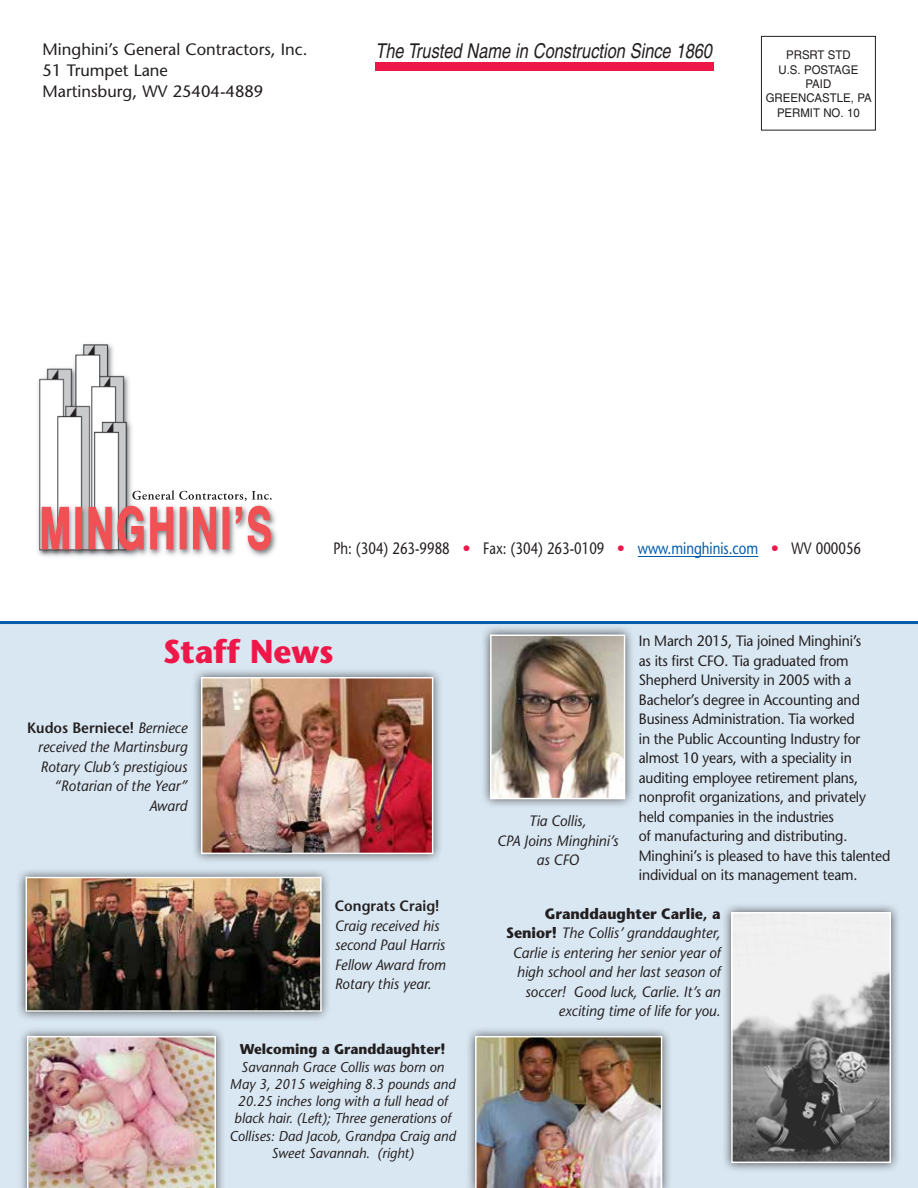
<style>
.page{position:relative;width:918px;height:1188px;background:#fff}
.page>*{position:absolute;margin:0;border:0;box-sizing:border-box;transform-origin:0 0}
.t1{font:700 33px "Stone Sans";color:#ed1849;scale:.95 1}
.t2{font:italic 20.4px "Helvetica";color:#231f20;scale:.8 1}
.t3{font:16.5px/21px "Stone Sans";color:#231f20}
.t4{font:16.5px "Stone Sans";color:#231f20;scale:.8 1}
.t5{font:15px/19.5px "Stone Sans";letter-spacing:-.01em;color:#231f20;scale:.93 1}
.t6{font:italic 15px/19.5px "Stone Sans";color:#231f20;text-align:right;scale:.95 1}
.t7{font:600 15px "Stone Sans";color:#231f20;scale:.95 1}
.t8{font:italic 14.25px/17.2px "Stone Sans";color:#231f20;text-align:center;scale:.95 1}
.t9{font:700 14.25px "Stone Sans";color:#231f20;scale:.95 1}
.t10{font:12px/14.4px "Helvetica";color:#231f20;text-align:center;scale:.95 1}
.s1{color:#ed1849}
.s2{color:#005cab}
.s3{font-weight:600;font-style:normal}
.s4{font-weight:700;font-style:normal}
</style>
<div class="page">
<div style="left:0;top:621px;width:918px;height:567px;background:#d9e7f2"></div>
<img style="left:37px;top:344px;width:240px;height:213px">
<svg style="left:41px;top:498px;width:28px;height:58px"></svg>
<div style="left:75px;top:507px;width:7px;height:42px;background:#f05155;border:1px solid #f05155"></div>
<svg style="left:88px;top:490px;width:184px;height:61px"></svg>
<div style="left:375px;top:62px;width:338px;height:9px;background:#ed1849"></div>
<hr style="left:638px;top:556px;width:120px;height:1px;background:#005cab">
<div style="left:761px;top:36px;width:115px;height:94px;border:1px solid #231f20"></div>
<div style="left:191px;top:667px;width:252px;height:197px;background:#231f20;opacity:.75"></div>
<img style="left:204px;top:680px;width:226px;height:171px">
<div style="left:201px;top:677px;width:232px;height:177px;border:2px solid #fff"></div>
<div style="left:480px;top:625px;width:155px;height:184px;background:#231f20;opacity:.75"></div>
<img style="left:493px;top:637px;width:129px;height:159px">
<div style="left:490px;top:634px;width:135px;height:165px;border:2px solid #fff"></div>
<div style="left:17px;top:1026px;width:209px;height:162px;background:#231f20;opacity:.75"></div>
<img style="left:27px;top:1036px;width:189px;height:152px">
<div style="left:16px;top:867px;width:316px;height:154px;background:#231f20;opacity:.75"></div>
<img style="left:29px;top:880px;width:290px;height:129px">
<div style="left:26px;top:877px;width:296px;height:135px;border:2px solid #fff"></div>
<div style="left:465px;top:1026px;width:207px;height:162px;background:#231f20;opacity:.75"></div>
<img style="left:475px;top:1036px;width:187px;height:152px">
<div style="left:721px;top:902px;width:180px;height:271px;background:#231f20;opacity:.75"></div>
<img style="left:734px;top:915px;width:154px;height:245px">
<div style="left:731px;top:912px;width:160px;height:251px;border:2px solid #fff"></div>
<p class="t3" style="left:43px;top:38px;width:266px">Minghini’s General Contractors, Inc.<br>51 Trumpet Lane<br>Martinsburg, WV 25404-4889</p>
<h2 class="t2" style="left:376px;top:39px;width:422px">The Trusted Name in Construction Since 1860</h2>
<p class="t10" style="left:766px;top:48px;width:113px">PRSRT STD<br>U.S. POSTAGE<br>PAID<br>GREENCASTLE, PA<br>PERMIT NO. 10</p>
<p class="t4" style="left:333px;top:539px;width:661px">Ph: (304) 263-9988 <span class="s1">•</span> Fax: (304) 263-0109 <span class="s1">•</span> <span class="s2">www.minghinis.com</span> <span class="s1">•</span> WV 000056</p>
<h1 class="t1" style="left:163px;top:631px;width:181px">Staff News</h1>
<p class="t6" style="left:27px;top:717px;width:170px"><span class="s3">Kudos Berniece!</span> Berniece received the Martinsburg<br>Rotary Club’s prestigious “Rotarian of the Year”<br>Award</p>
<p class="t7" style="left:335px;top:897px;width:112px">Congrats Craig!</p>
<p class="t6" style="left:335px;top:916px;width:118px;text-align:left">Craig received his second Paul Harris<br>Fellow Award from<br>Rotary this year.</p>
<p class="t9" style="left:240px;top:1040px;width:218px">Welcoming a Granddaughter!</p>
<p class="t8" style="left:230px;top:1058px;width:239px">Savannah Grace Collis was born on May 3, 2015 weighing 8.3 pounds and 20.25 inches long with a full head of black hair. (Left); Three generations of Collises: Dad Jacob, Grandpa Craig and Sweet Savannah. (right)</p>
<p class="t5" style="left:639px;top:631px;width:272px">In March 2015, Tia joined Minghini’s<br>as its first CFO. Tia graduated from Shepherd University in 2005 with a Bachelor’s degree in Accounting and Business Administration. Tia worked<br>in the Public Accounting Industry for almost 10 years, with a speciality in auditing employee retirement plans, nonprofit organizations, and privately held companies in the industries<br>of manufacturing and distributing.<br>Minghini’s is pleased to have this talented individual on its management team.</p>
<p class="t6" style="left:506px;top:904px;width:227px"><span class="s4">Granddaughter Carlie, a<br>Senior!</span> The Collis’ granddaughter,<br>Carlie is entering her senior year of high school and her last season of soccer! Good luck, Carlie. It’s an exciting time of life for you.</p>
<p class="t6" style="left:497px;top:811px;width:129px;text-align:center">Tia Collis,<br>CPA Joins Minghini’s as CFO</p>
</div>
